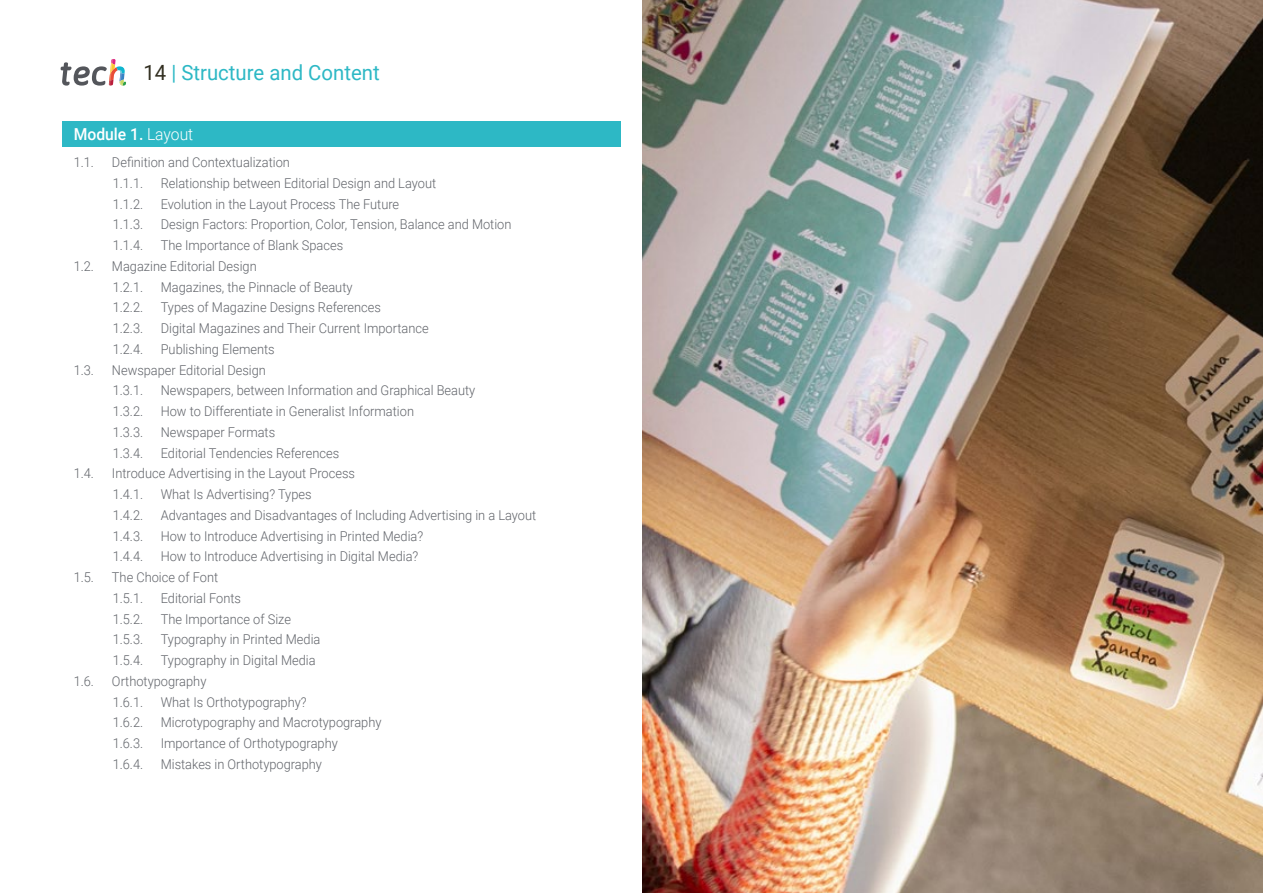
<style>
.page{position:relative;width:1263px;height:893px;background:#fff}
.page>*{position:absolute;margin:0;border:0;box-sizing:border-box;transform-origin:0 0}
.t1{font:21px "Roboto";color:#2db8c5}
.t2{font:500 16.5px "Roboto";color:#fff;scale:.95 1}
.t3{font:300 13.5px/20.7px "Roboto";color:#61646a;scale:.95 1}
.s1{color:#312e20}
.s2{font-weight:300}
</style>
<div class="page">
<div style="left:63px;top:121px;width:558px;height:25px;background:#2db8c5"></div>
<svg style="left:61px;top:59px;width:65px;height:27px"></svg>
<img style="left:642px;top:0;width:621px;height:893px">
<h1 class="t1" style="left:144px;top:57px;width:238px"><span class="s1">14</span> | Structure and Content</h1>
<p class="t2" style="left:74px;top:123px;width:127px">Module 1. <span class="s2">Layout</span></p>
<p class="t3" style="left:74px;top:151px;width:23px">1.1.</p>
<p class="t3" style="left:112px;top:151px;width:189px">Definition and Contextualization<br>1.1.1.</p>
<p class="t3" style="left:161px;top:172px;width:291px">Relationship between Editorial Design and Layout</p>
<p class="t3" style="left:113px;top:193px;width:34px">1.1.2.</p>
<p class="t3" style="left:161px;top:193px;width:253px">Evolution in the Layout Process The Future</p>
<p class="t3" style="left:113px;top:214px;width:34px">1.1.3.</p>
<p class="t3" style="left:161px;top:214px;width:371px">Design Factors: Proportion, Color, Tension, Balance and Motion</p>
<p class="t3" style="left:113px;top:234px;width:34px">1.1.4.</p>
<p class="t3" style="left:161px;top:234px;width:194px">The Importance of Blank Spaces</p>
<p class="t3" style="left:74px;top:255px;width:23px">1.2.</p>
<p class="t3" style="left:112px;top:255px;width:154px">Magazine Editorial Design<br>1.2.1.</p>
<p class="t3" style="left:161px;top:276px;width:203px">Magazines, the Pinnacle of Beauty</p>
<p class="t3" style="left:113px;top:297px;width:34px">1.2.2.</p>
<p class="t3" style="left:161px;top:297px;width:233px">Types of Magazine Designs References</p>
<p class="t3" style="left:113px;top:317px;width:34px">1.2.3.</p>
<p class="t3" style="left:161px;top:317px;width:283px">Digital Magazines and Their Current Importance</p>
<p class="t3" style="left:113px;top:338px;width:34px">1.2.4.</p>
<p class="t3" style="left:161px;top:338px;width:121px">Publishing Elements</p>
<p class="t3" style="left:74px;top:359px;width:23px">1.3.</p>
<p class="t3" style="left:112px;top:359px;width:164px">Newspaper Editorial Design<br>1.3.1.</p>
<p class="t3" style="left:161px;top:380px;width:333px">Newspapers, between Information and Graphical Beauty</p>
<p class="t3" style="left:113px;top:400px;width:34px">1.3.2.</p>
<p class="t3" style="left:161px;top:400px;width:268px">How to Differentiate in Generalist Information</p>
<p class="t3" style="left:113px;top:421px;width:34px">1.3.3.</p>
<p class="t3" style="left:161px;top:421px;width:122px">Newspaper Formats</p>
<p class="t3" style="left:113px;top:442px;width:34px">1.3.4.</p>
<p class="t3" style="left:161px;top:442px;width:189px">Editorial Tendencies References</p>
<p class="t3" style="left:74px;top:463px;width:23px">1.4.</p>
<p class="t3" style="left:112px;top:463px;width:257px">Introduce Advertising in the Layout Process<br>1.4.1.</p>
<p class="t3" style="left:161px;top:483px;width:160px">What Is Advertising? Types</p>
<p class="t3" style="left:113px;top:504px;width:34px">1.4.2.</p>
<p class="t3" style="left:161px;top:504px;width:397px">Advantages and Disadvantages of Including Advertising in a Layout</p>
<p class="t3" style="left:113px;top:525px;width:34px">1.4.3.</p>
<p class="t3" style="left:161px;top:525px;width:278px">How to Introduce Advertising in Printed Media?</p>
<p class="t3" style="left:113px;top:546px;width:34px">1.4.4.</p>
<p class="t3" style="left:161px;top:546px;width:273px">How to Introduce Advertising in Digital Media?</p>
<p class="t3" style="left:74px;top:566px;width:23px">1.5.</p>
<p class="t3" style="left:112px;top:566px;width:113px">The Choice of Font<br>1.5.1.</p>
<p class="t3" style="left:161px;top:587px;width:86px">Editorial Fonts</p>
<p class="t3" style="left:113px;top:608px;width:34px">1.5.2.</p>
<p class="t3" style="left:161px;top:608px;width:139px">The Importance of Size</p>
<p class="t3" style="left:113px;top:629px;width:34px">1.5.3.</p>
<p class="t3" style="left:161px;top:629px;width:170px">Typography in Printed Media</p>
<p class="t3" style="left:113px;top:649px;width:34px">1.5.4.</p>
<p class="t3" style="left:161px;top:649px;width:165px">Typography in Digital Media</p>
<p class="t3" style="left:74px;top:670px;width:23px">1.6.</p>
<p class="t3" style="left:112px;top:670px;width:101px">Orthotypography<br>1.6.1.</p>
<p class="t3" style="left:161px;top:691px;width:155px">What Is Orthotypography?</p>
<p class="t3" style="left:113px;top:712px;width:34px">1.6.2.</p>
<p class="t3" style="left:161px;top:712px;width:234px">Microtypography and Macrotypography</p>
<p class="t3" style="left:113px;top:732px;width:34px">1.6.3.</p>
<p class="t3" style="left:161px;top:732px;width:188px">Importance of Orthotypography</p>
<p class="t3" style="left:113px;top:753px;width:34px">1.6.4.</p>
<p class="t3" style="left:161px;top:753px;width:171px">Mistakes in Orthotypography</p>
</div>
